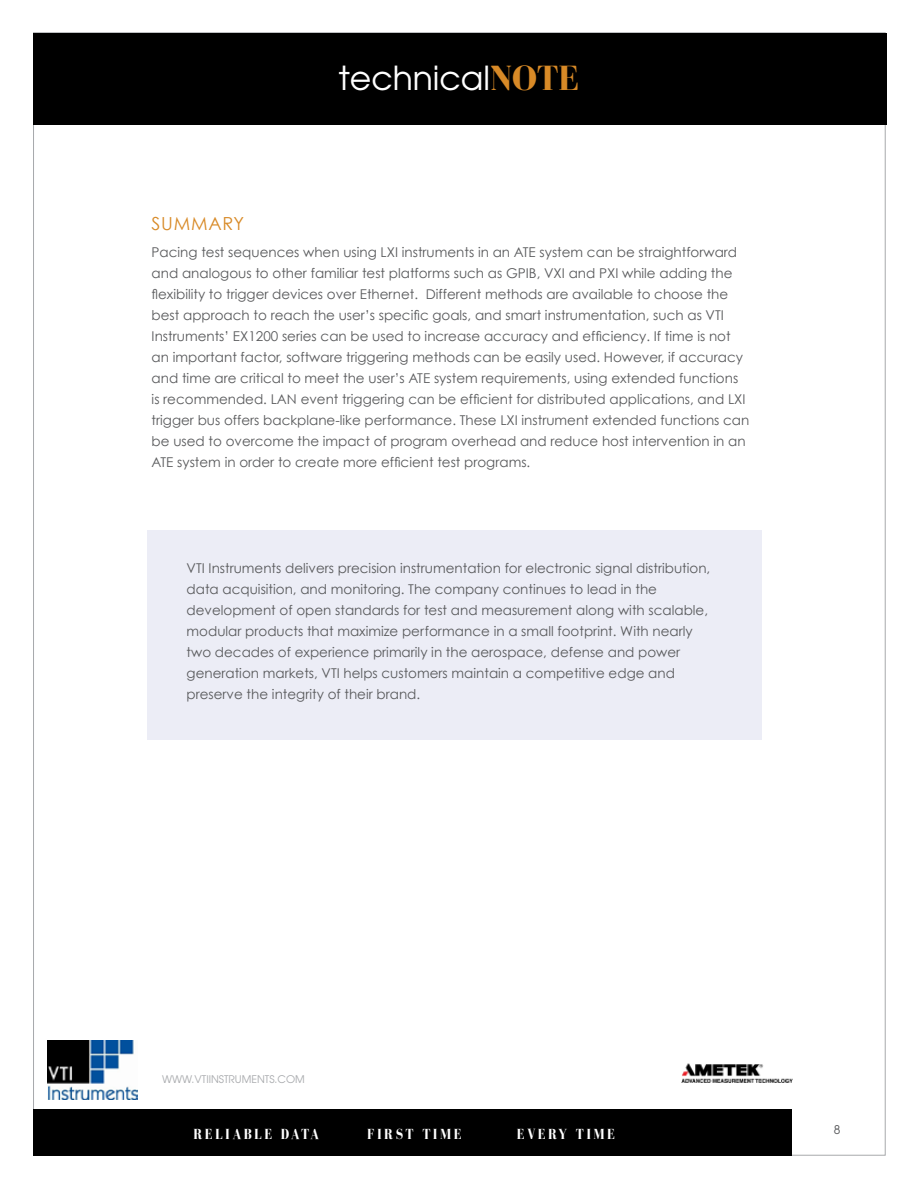
<style>
.page{position:relative;width:918px;height:1188px;background:#fff}
.page>*{position:absolute;margin:0;border:0;box-sizing:border-box;transform-origin:0 0}
.t1{font:33px "Avant Garde";color:#fff}
.t2{font:18px "Century Gothic";color:#d88a27}
.t3{font:700 15px "Bodoni FLF";letter-spacing:.18em;color:#fff;scale:.9 1}
.t4{font:13.5px/21px "Century Gothic";color:#58595b}
.t5{font:12px "Avant Garde";color:#58595b}
.t6{font:10.5px "Avant Garde";color:#a7a9ac}
.s1{font-family:"Bodoni FLF";font-weight:700;font-size:36px;color:#d88a27}
</style>
<div class="page">
<img style="left:47px;top:1040px;width:91px;height:59px">
<img style="left:682px;top:1063px;width:111px;height:20px">
<div style="left:33px;top:33px;width:853px;height:92px;background:#000"></div>
<div style="left:33px;top:1109px;width:758px;height:47px;background:#000"></div>
<div style="left:147px;top:530px;width:614px;height:210px;background:#ecedf6"></div>
<h1 class="t1" style="left:339px;top:58px;width:242px">TECHNICAL<span class="s1">NOTE</span></h1>
<h2 class="t2" style="left:152px;top:212px;width:38px">Summar</h2>
<h2 class="t2" style="left:234px;top:212px;width:12px">y</h2>
<p class="t4" style="left:152px;top:242px;width:599px">Pacing test sequences when using LXI instruments in an ATE system can be straightforward and analogous to other familiar test platforms such as GPIB, VXI and PXI while adding the flexibility to trigger devices over Ethernet. Different methods are available to choose the best approach to reach the user’s specific goals, and smart instrumentation, such as VTI Instruments’ EX1200 series can be used to increase accuracy and efficiency. If time is not an important factor, software triggering methods can be easily used. However, if accuracy and time are critical to meet the user’s ATE system requirements, using extended functions is recommended. LAN event triggering can be efficient for distributed applications, and LXI trigger bus offers backplane-like performance. These LXI instrument extended functions can be used to overcome the impact of program overhead and reduce host intervention in an ATE system in order to create more efficient test programs.</p>
<p class="t4" style="left:187px;top:557px;width:525px">VTI Instruments delivers precision instrumentation for electronic signal distribution, data acquisition, and monitoring. The company continues to lead in the development of open standards for test and measurement along with scalable, modular products that maximize performance in a small footprint. With nearly two decades of experience primarily in the aerospace, defense and power generation markets, VTI helps customers maintain a competitive edge and preserve the integrity of their brand.</p>
<p class="t6" style="left:162px;top:1072px;width:144px">WWW.VTIINSTRUMENTS.COM</p>
<p class="t3" style="left:193px;top:1126px;width:141px">RELIABLE DATA</p>
<p class="t3" style="left:367px;top:1126px;width:106px">FIRST TIME</p>
<p class="t3" style="left:517px;top:1126px;width:110px">EVERY TIME</p>
<p class="t5" style="left:834px;top:1122px;width:8px">8</p>
</div>
